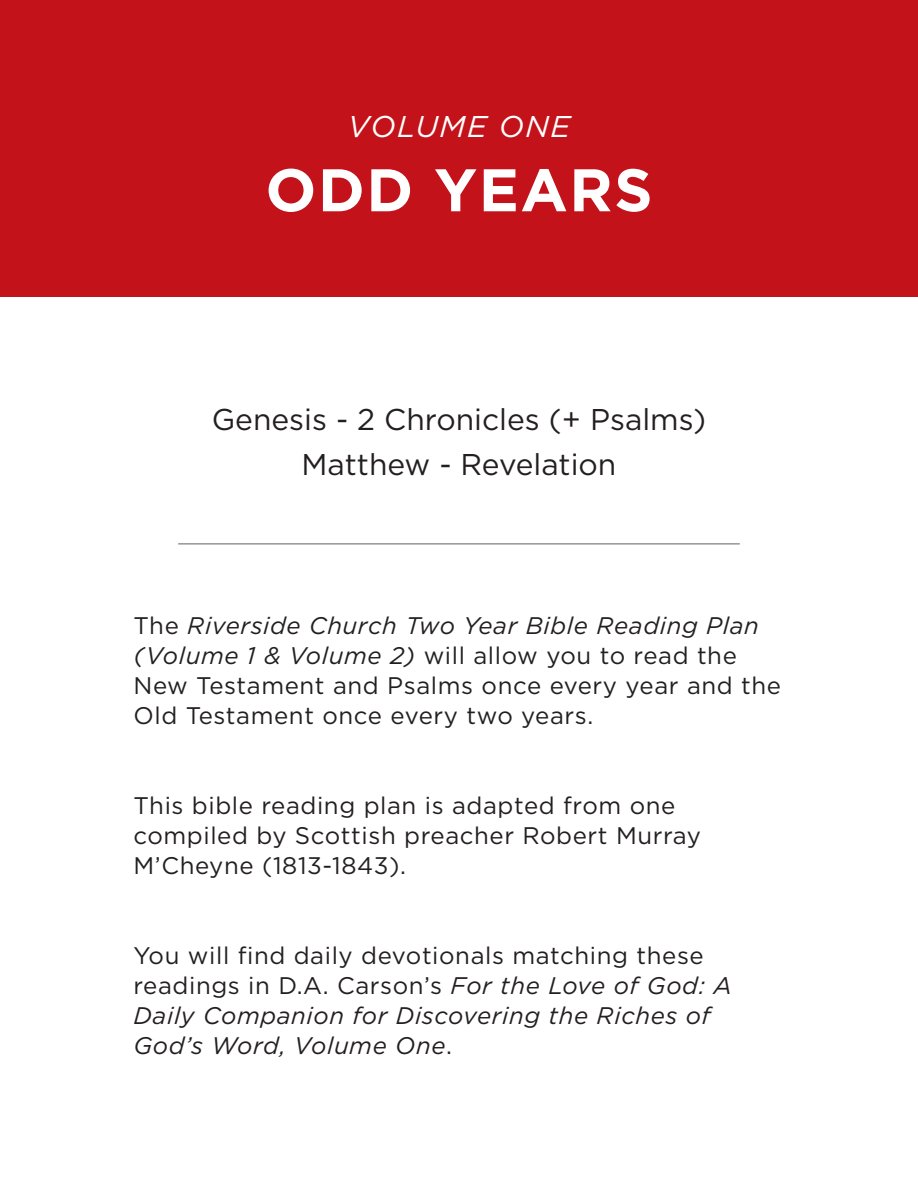
<style>
.page{position:relative;width:918px;height:1188px;background:#fff}
.page>*{position:absolute;margin:0;border:0;box-sizing:border-box;transform-origin:0 0}
.t1{font:700 60px "Gotham HTF";letter-spacing:.025em;color:#fff}
.t2{font:30px "Gotham HTF";color:#231f20}
.t3{font:italic 30px "Gotham HTF";letter-spacing:.05em;color:#fff}
.t4{font:24px/30px "Gotham HTF";letter-spacing:.025em;color:#231f20}
.t5{font:italic 24px/30px "Gotham HTF";letter-spacing:.025em;color:#231f20}
.s1{font-style:italic}
.s2{font-style:normal}
</style>
<div class="page">
<div style="left:1px;top:0;width:917px;height:297px;background:#c4121a"></div>
<hr style="left:178px;top:543px;width:562px;height:2px;background:#939598">
<p class="t3" style="left:348px;top:110px;width:224px">VOLUME ONE</p>
<p class="t1" style="left:265px;top:155px;width:389px">ODD YEARS</p>
<p class="t2" style="left:212px;top:403px;width:496px">Genesis - 2 Chronicles (+ Psalms)</p>
<p class="t2" style="left:302px;top:448px;width:316px">Matthew - Revelation</p>
<p class="t4" style="left:133px;top:610px;width:649px">The <span class="s1">Riverside Church Two Year Bible Reading Plan (Volume 1 &amp; Volume 2)</span> will allow you to read the New Testament and Psalms once every year and the Old Testament once every two years.</p>
<p class="t4" style="left:133px;top:790px;width:569px">This bible reading plan is adapted from one compiled by Scottish preacher Robert Murray<br>M’Cheyne (1813-1843).</p>
<p class="t5" style="left:133px;top:941px;width:600px"><span class="s2">You will find daily devotionals matching these readings in D.A. Carson’s</span> For the Love of God: A Daily Companion for Discovering the Riches of God’s Word, Volume One<span class="s2">.</span></p>
</div>
